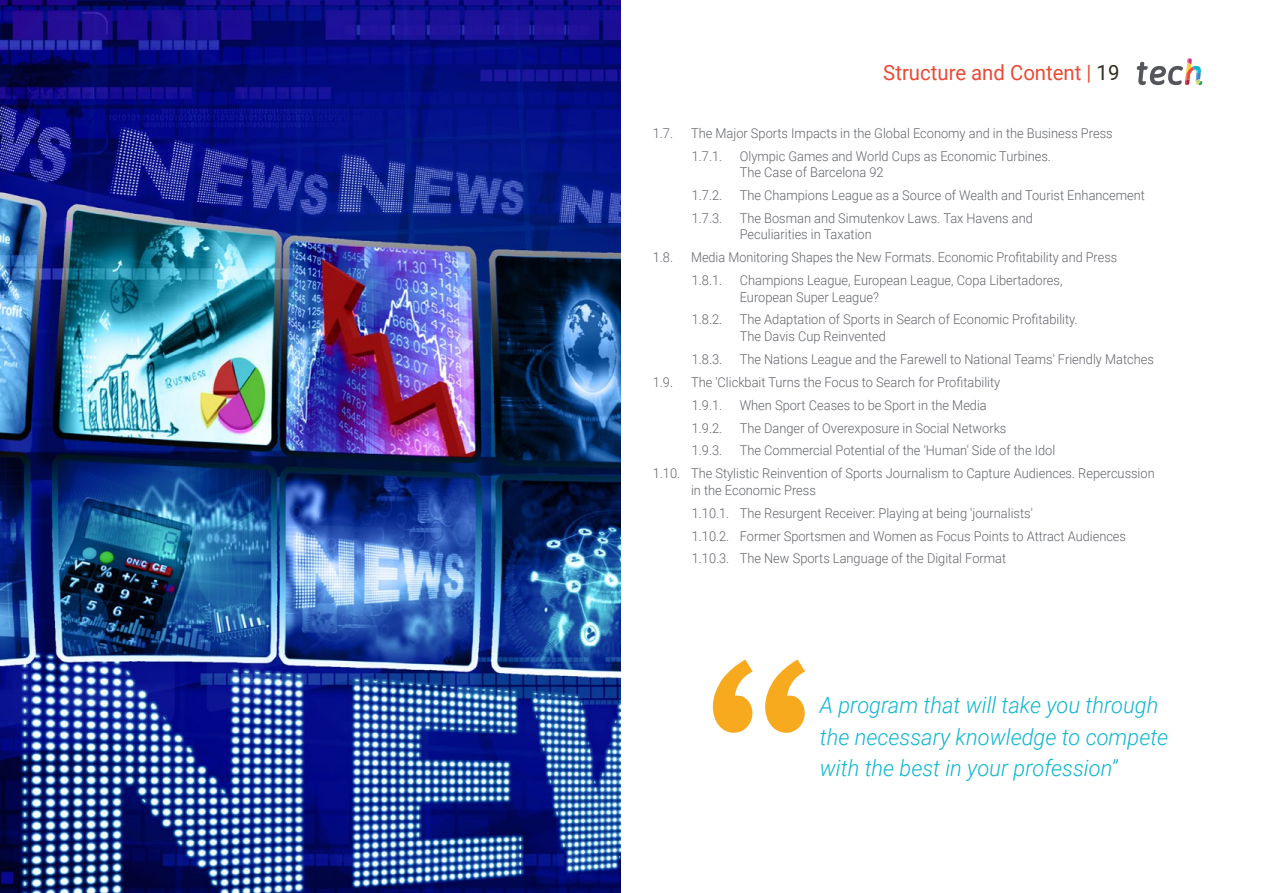
<style>
.page{position:relative;width:1263px;height:893px;background:#fff}
.page>*{position:absolute;margin:0;border:0;box-sizing:border-box;transform-origin:0 0}
.t1{font:italic 300 22.5px/31.5px "Roboto";color:#0fb6cf}
.t2{font:21px "Roboto";color:#e94b35}
.t3{font:300 13.5px/23px "Roboto";color:#61646a;scale:.95 1}
.t4{font:300 13.5px/23px "Roboto";color:#61646a;scale:.94 1}
.s1{color:#312e20}
</style>
<div class="page">
<img style="left:0;top:0;width:621px;height:893px">
<svg style="left:713px;top:660px;width:92px;height:73px"></svg>
<svg style="left:1137px;top:58px;width:65px;height:28px"></svg>
<h2 class="t2" style="left:883px;top:57px;width:238px">Structure and Content | <span class="s1">19</span></h2>
<p class="t3" style="left:653px;top:121px;width:23px">1.7.</p>
<p class="t3" style="left:691px;top:121px;width:445px">The Major Sports Impacts in the Global Economy and in the Business Press<br>1.7.1.</p>
<p class="t3" style="left:740px;top:147px;width:329px;line-height:16.5px">Olympic Games and World Cups as Economic Turbines.<br>The Case of Barcelona 92</p>
<p class="t3" style="left:692px;top:183px;width:34px">1.7.2.</p>
<p class="t3" style="left:740px;top:183px;width:428px">The Champions League as a Source of Wealth and Tourist Enhancement</p>
<p class="t3" style="left:692px;top:206px;width:34px">1.7.3.</p>
<p class="t3" style="left:740px;top:209px;width:310px;line-height:16.5px">The Bosman and Simutenkov Laws. Tax Havens and<br>Peculiarities in Taxation</p>
<p class="t3" style="left:653px;top:245px;width:23px">1.8.</p>
<p class="t4" style="left:691px;top:245px;width:455px">Media Monitoring Shapes the New Formats. Economic Profitability and Press<br>1.8.1.</p>
<p class="t3" style="left:740px;top:272px;width:341px;line-height:16.5px">Champions League, European League, Copa Libertadores,<br>European Super League?</p>
<p class="t3" style="left:692px;top:308px;width:34px">1.8.2.</p>
<p class="t3" style="left:740px;top:311px;width:357px;line-height:16.5px">The Adaptation of Sports in Search of Economic Profitability.<br>The Davis Cup Reinvented</p>
<p class="t3" style="left:692px;top:347px;width:34px">1.8.3.</p>
<p class="t3" style="left:740px;top:347px;width:437px">The Nations League and the Farewell to National Teams' Friendly Matches</p>
<p class="t3" style="left:653px;top:370px;width:23px">1.9.</p>
<p class="t3" style="left:691px;top:370px;width:327px">The 'Clickbait Turns the Focus to Search for Profitability<br>1.9.1.</p>
<p class="t3" style="left:740px;top:393px;width:262px">When Sport Ceases to be Sport in the Media</p>
<p class="t3" style="left:692px;top:416px;width:34px">1.9.2.</p>
<p class="t3" style="left:740px;top:416px;width:282px">The Danger of Overexposure in Social Networks</p>
<p class="t3" style="left:692px;top:439px;width:34px">1.9.3.</p>
<p class="t3" style="left:653px;top:439px;width:530px;text-indent:87px">The Commercial Potential of the 'Human' Side of the Idol<br>1.10. The Stylistic Reinvention of Sports Journalism to Capture Audiences. Repercussion</p>
<p class="t3" style="left:691px;top:478px;width:459px">in the Economic Press<br>1.10.1. The Resurgent Receiver: Playing at being 'journalists'<br>1.10.2. Former Sportsmen and Women as Focus Points to Attract Audiences 1.10.3. The New Sports Language of the Digital Format</p>
<h1 class="t1" style="left:820px;top:688px;width:350px">A program that will take you through the necessary knowledge to compete with the best in your profession”</h1>
</div>
